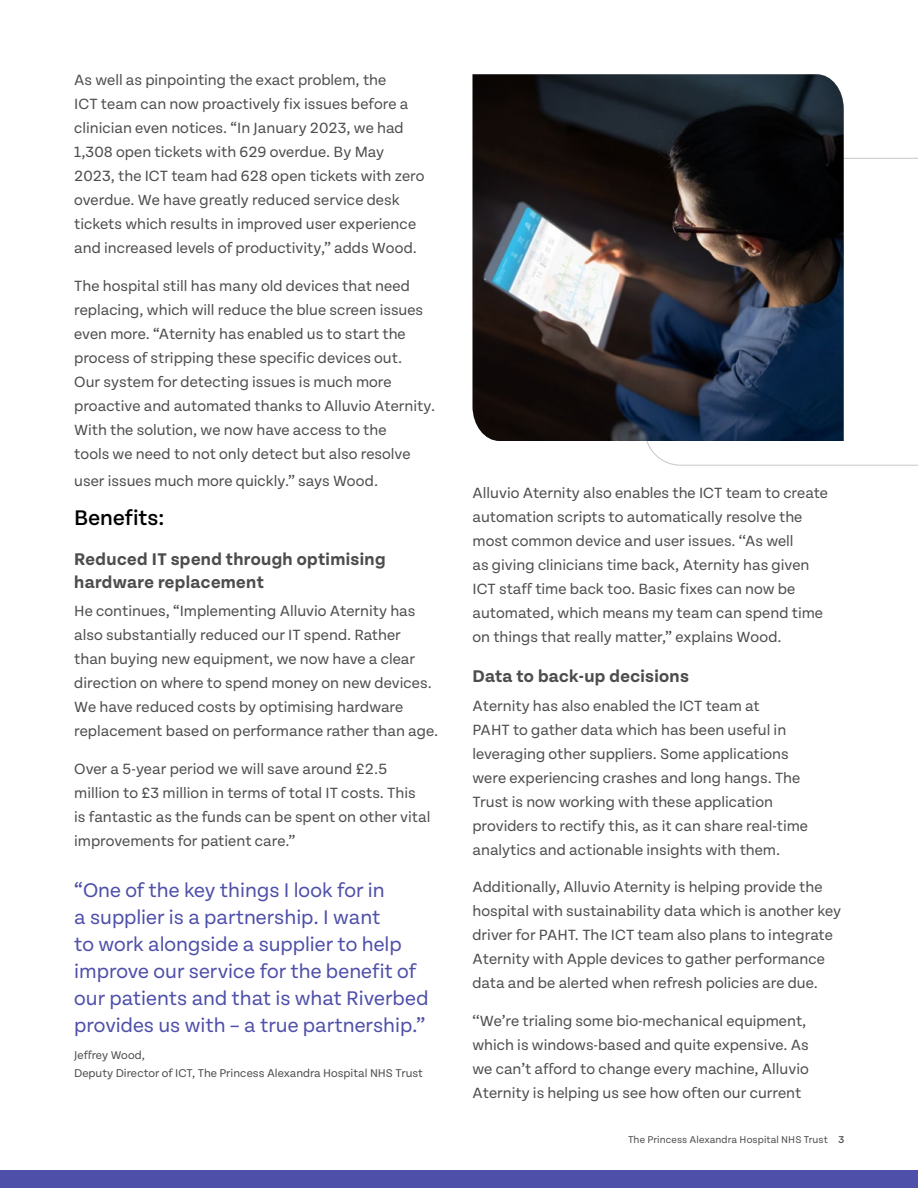
<style>
.page{position:relative;width:918px;height:1188px;background:#fff}
.page>*{position:absolute;margin:0;border:0;box-sizing:border-box;transform-origin:0 0}
.t1{font:500 22.5px "Tenon";color:#000}
.t2{font:21px/27px "Tenon";color:#4e4fa9}
.t3{font:700 18px/22.5px "Tenon";letter-spacing:.02em;color:#4d4d4f}
.t4{font:15.75px/24px "Tenon";color:#4d4d4f}
.t5{font:12px/18px "Tenon";color:#4d4d4f}
.t6{font:10.5px "Tenon";letter-spacing:.01em;color:#4d4d4f}
.s1{font-weight:500}
</style>
<div class="page">
<div style="left:0;top:1170px;width:918px;height:18px;background:#4e4fa9"></div>
<svg style="left:646px;top:157px;width:272px;height:309px"></svg>
<img style="left:472px;top:74px;width:372px;height:367px">
<p class="t4" style="left:74px;top:68px;width:352px">As well as pinpointing the exact problem, the<br>ICT team can now proactively fix issues before a clinician even notices. “In January 2023, we had 1,308 open tickets with 629 overdue. By May 2023, the ICT team had 628 open tickets with zero overdue. We have greatly reduced service desk tickets which results in improved user experience and increased levels of productivity,” adds Wood.</p>
<p class="t4" style="left:74px;top:274px;width:362px">The hospital still has many old devices that need replacing, which will reduce the blue screen issues even more. “Aternity has enabled us to start the process of stripping these specific devices out.<br>Our system for detecting issues is much more proactive and automated thanks to Alluvio Aternity.<br>With the solution, we now have access to the<br>tools we need to not only detect but also resolve</p>
<p class="t4" style="left:74px;top:469px;width:305px">user issues much more quickly.” says Wood.</p>
<h1 class="t1" style="left:74px;top:506px;width:91px">Benefits:</h1>
<p class="t3" style="left:74px;top:549px;width:313px">Reduced IT spend through optimising hardware replacement</p>
<p class="t4" style="left:74px;top:599px;width:366px">He continues, “Implementing Alluvio Aternity has also substantially reduced our IT spend. Rather<br>than buying new equipment, we now have a clear direction on where to spend money on new devices.<br>We have reduced costs by optimising hardware replacement based on performance rather than age.</p>
<p class="t4" style="left:74px;top:757px;width:358px">Over a 5-year period we will save around £2.5 million to £3 million in terms of total IT costs. This is fantastic as the funds can be spent on other vital improvements for patient care.”</p>
<h2 class="t2" style="left:74px;top:877px;width:356px">“One of the key things I look for in<br>a supplier is a partnership. I want<br>to work alongside a supplier to help improve our service for the benefit of our patients and that is what Riverbed provides us with – a true partnership.”</h2>
<p class="t5" style="left:74px;top:1046px;width:350px">Jeffrey Wood,<br>Deputy Director of ICT, The Princess Alexandra Hospital NHS Trust</p>
<p class="t4" style="left:472px;top:481px;width:357px">Alluvio Aternity also enables the ICT team to create automation scripts to automatically resolve the most common device and user issues. ‘‘As well<br>as giving clinicians time back, Aternity has given ICT staff time back too. Basic fixes can now be automated, which means my team can spend time on things that really matter,” explains Wood.</p>
<p class="t3" style="left:472px;top:666px;width:218px">Data to back-up decisions</p>
<p class="t4" style="left:472px;top:694px;width:337px">Aternity has also enabled the ICT team at<br>PAHT to gather data which has been useful in leveraging other suppliers. Some applications were experiencing crashes and long hangs. The Trust is now working with these application providers to rectify this, as it can share real-time analytics and actionable insights with them.</p>
<p class="t4" style="left:472px;top:875px;width:370px">Additionally, Alluvio Aternity is helping provide the hospital with sustainability data which is another key driver for PAHT. The ICT team also plans to integrate Aternity with Apple devices to gather performance data and be alerted when refresh policies are due.</p>
<p class="t4" style="left:472px;top:1009px;width:338px">‘‘We’re trialing some bio-mechanical equipment, which is windows-based and quite expensive. As we can’t afford to change every machine, Alluvio Aternity is helping us see how often our current</p>
<p class="t6" style="left:628px;top:1134px;width:218px">The Princess Alexandra Hospital NHS Trust <span class="s1">3</span></p>
</div>
